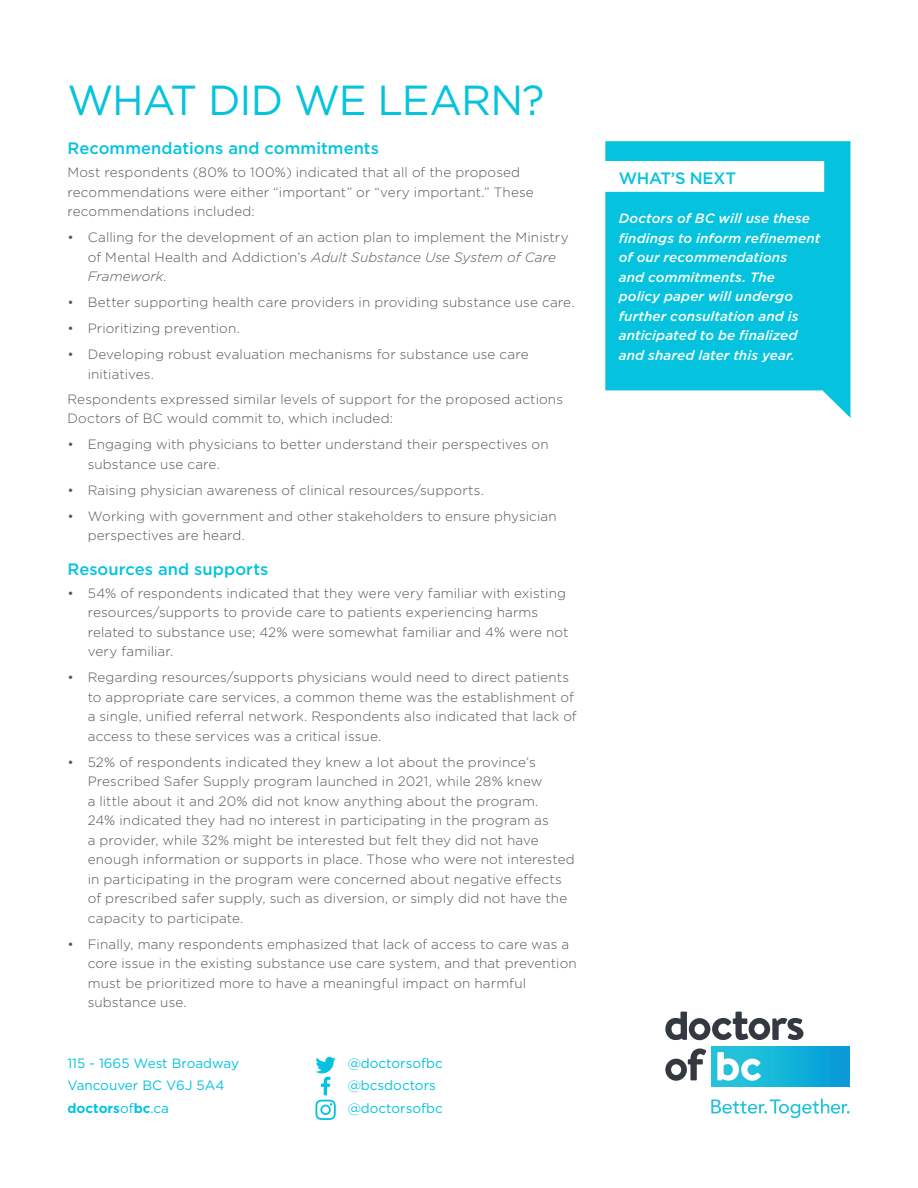
<style>
.page{position:relative;width:918px;height:1188px;background:#fff}
.page>*{position:absolute;margin:0;border:0;box-sizing:border-box;transform-origin:0 0}
.Headers{font:42px "Gotham";letter-spacing:-.03em;color:#05c3de}
.Subhead_-_11pt_blue{font:500 16.5px "Gotham";letter-spacing:.005em;color:#05c3de}
.Body{font:500 16.5px "Gotham";letter-spacing:-.015em;color:#05c3de}
.Body_-_first_bullet{font:300 13.5px/19.5px "Gotham";letter-spacing:.01em;color:#53565a}
.Body-2{font:300 13.5px/19.5px "Gotham";letter-spacing:.01em;color:#53565a}
.Body-3{font:italic 500 13.5px/19.5px "Gotham";letter-spacing:.005em;color:#fff}
.t1{font:13.5px "Gotham";color:#05c3de}
.t2{font:700 13.5px "Gotham";color:#05c3de}
.s1{font-style:italic}
.s2{font-weight:400}
</style>
<div class="page">
<svg style="left:665px;top:1048px;width:41px;height:33px"></svg>
<svg style="left:665px;top:1012px;width:138px;height:28px"></svg>
<svg style="left:711px;top:1099px;width:139px;height:19px"></svg>
<div style="left:711px;top:1046px;width:139px;height:41px;background:linear-gradient(to right,#28cadb,#049cd8)"></div>
<svg style="left:717px;top:1052px;width:44px;height:29px"></svg>
<svg style="left:605px;top:141px;width:245px;height:277px;fill:#05c3de"></svg>
<svg style="left:315px;top:1057px;width:21px;height:63px"></svg>
<p class="Headers" style="left:68px;top:73px;width:479px">WHAT DID WE LEARN?</p>
<p class="Subhead_-_11pt_blue" style="left:68px;top:138px;width:313px">Recommendations and commitments</p>
<p class="Body-2" style="left:68px;top:163px;width:468px">Most respondents (80% to 100%) indicated that all of the proposed recommendations were either “important” or “very important.” These recommendations included:</p>
<p class="Body_-_first_bullet" style="left:88px;top:228px;width:483px;text-indent:-20px">• Calling for the development of an action plan to implement the Ministry of Mental Health and Addiction’s <span class="s1">Adult Substance Use System of Care<br>Framework</span>.</p>
<p class="Body_-_first_bullet" style="left:68px;top:293px;width:508px">• Better supporting health care providers in providing substance use care.</p>
<p class="Body_-_first_bullet" style="left:68px;top:319px;width:174px">• Prioritizing prevention.</p>
<p class="Body_-_first_bullet" style="left:88px;top:344px;width:442px;text-indent:-20px">• Developing robust evaluation mechanisms for substance use care initiatives.</p>
<p class="Body-2" style="left:68px;top:389px;width:497px">Respondents expressed similar levels of support for the proposed actions<br>Doctors of BC would commit to, which included:</p>
<p class="Body_-_first_bullet" style="left:88px;top:434px;width:462px;text-indent:-20px">• Engaging with physicians to better understand their perspectives on substance use care.</p>
<p class="Body_-_first_bullet" style="left:68px;top:480px;width:418px">• Raising physician awareness of clinical resources/supports.</p>
<p class="Body_-_first_bullet" style="left:88px;top:506px;width:470px;text-indent:-20px">• Working with government and other stakeholders to ensure physician perspectives are heard.</p>
<p class="Subhead_-_11pt_blue" style="left:68px;top:558px;width:203px">Resources and supports</p>
<p class="Body_-_first_bullet" style="left:88px;top:583px;width:482px;text-indent:-20px">• 54% of respondents indicated that they were very familiar with existing resources/supports to provide care to patients experiencing harms related to substance use; 42% were somewhat familiar and 4% were not very familiar.</p>
<p class="Body_-_first_bullet" style="left:88px;top:667px;width:491px;text-indent:-20px">• Regarding resources/supports physicians would need to direct patients to appropriate care services, a common theme was the establishment of a single, unified referral network. Respondents also indicated that lack of access to these services was a critical issue.</p>
<p class="Body_-_first_bullet" style="left:88px;top:752px;width:488px;text-indent:-20px">• 52% of respondents indicated they knew a lot about the province’s Prescribed Safer Supply program launched in 2021, while 28% knew<br>a little about it and 20% did not know anything about the program.<br>24% indicated they had no interest in participating in the program as<br>a provider, while 32% might be interested but felt they did not have enough information or supports in place. Those who were not interested in participating in the program were concerned about negative effects of prescribed safer supply, such as diversion, or simply did not have the capacity to participate.</p>
<p class="Body_-_first_bullet" style="left:88px;top:934px;width:491px;text-indent:-20px">• Finally, many respondents emphasized that lack of access to care was a core issue in the existing substance use care system, and that prevention must be prioritized more to have a meaningful impact on harmful substance use.</p>
<p class="t1" style="left:68px;top:1054px;width:173px">115 - 1665 West Broadway</p>
<p class="t1" style="left:68px;top:1077px;width:159px">Vancouver BC V6J 5A4</p>
<p class="t2" style="left:68px;top:1099px;width:103px">doctors<span class="s2">of</span>bc<span class="s2">.ca</span></p>
<p class="t1" style="left:348px;top:1054px;width:97px">@doctorsofbc</p>
<p class="t1" style="left:348px;top:1077px;width:90px">@bcsdoctors</p>
<p class="t1" style="left:348px;top:1099px;width:97px">@doctorsofbc</p>
<p class="Body" style="left:619px;top:167px;width:119px">WHAT’S NEXT</p>
<p class="Body-3" style="left:619px;top:209px;width:203px">Doctors of BC will use these findings to inform refinement of our recommendations<br>and commitments. The<br>policy paper will undergo further consultation and is anticipated to be finalized and shared later this year.</p>
</div>
